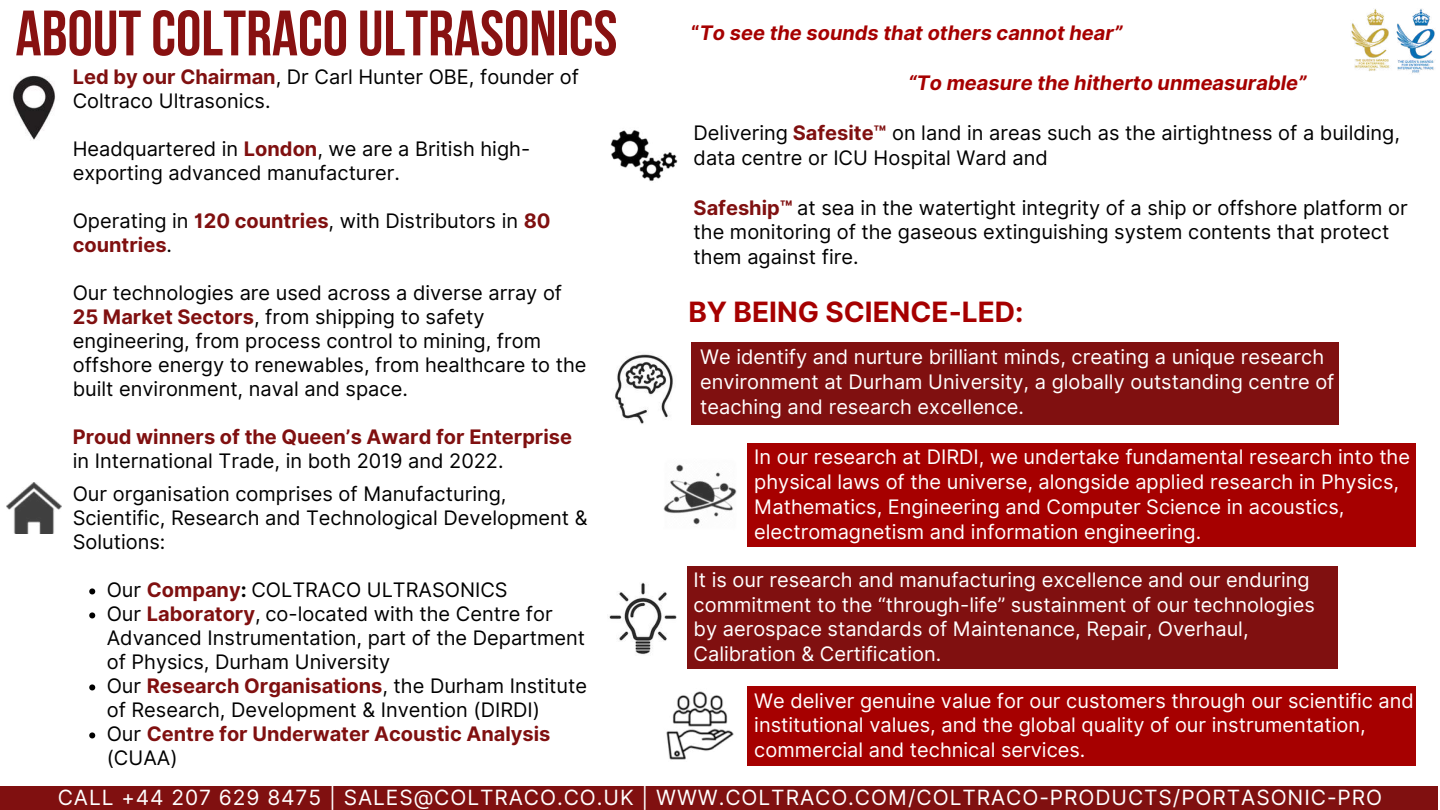
<style>
.page{position:relative;width:1440px;height:810px;background:#fff}
.page>*{position:absolute;margin:0;border:0;box-sizing:border-box;transform-origin:0 0}
.t1{font:64px "Bebas Neue Cyrillic";color:#811}
.t2{font:700 28px "Inter";color:#a60000}
.t3{font:21px "Inter";letter-spacing:.045em;color:#fff}
.t4{font:20px/24px "Inter";color:#000}
.t5{font:20px/24.8px "Inter";color:#fff}
.t6{font:italic 700 20px "Inter";color:#a60000}
.t7{font:700 20px "Inter";color:#801010}
.s1{font-weight:700;color:#801010}
.s2{font-style:normal}
.s3{font-weight:700}
</style>
<div class="page">
<img style="left:611px;top:130px;width:67px;height:51px">
<img style="left:615px;top:354px;width:58px;height:70px">
<div style="left:691px;top:342px;width:648px;height:83px;background:#801010"></div>
<div style="left:748px;top:444px;width:668px;height:103px;background:#a60000"></div>
<img style="left:664px;top:464px;width:72px;height:61px">
<img style="left:609px;top:582px;width:68px;height:73px">
<div style="left:687px;top:566px;width:651px;height:102px;background:#801010"></div>
<div style="left:748px;top:686px;width:668px;height:79px;background:#a60000"></div>
<img style="left:666px;top:691px;width:68px;height:69px">
<svg style="left:89px;top:588px;width:6px;height:6px"></svg>
<svg style="left:89px;top:612px;width:6px;height:6px"></svg>
<svg style="left:89px;top:684px;width:6px;height:6px"></svg>
<svg style="left:89px;top:732px;width:6px;height:6px"></svg>
<img style="left:13px;top:75px;width:42px;height:65px">
<img style="left:7px;top:483px;width:54px;height:51px">
<img style="left:1351px;top:9px;width:39px;height:62px">
<img style="left:1396px;top:9px;width:39px;height:64px">
<div style="left:0;top:787px;width:1438px;height:23px;background:#801010"></div>
<h1 class="t1" style="left:16px;top:7px;width:603px">ABOUTCOLTRACOULTRASONICS</h1>
<p class="t4" style="left:73px;top:65px;width:508px"><span class="s1">Led by our Chairman</span>, Dr Carl Hunter OBE, founder of<br>Coltraco Ultrasonics.</p>
<p class="t4" style="left:73px;top:137px;width:459px">Headquartered in <span class="s1">London</span>, we are a British high&shy;exporting advanced manufacturer.</p>
<p class="t4" style="left:73px;top:209px;width:479px">Operating in <span class="s1">120 countries</span>, with Distributors in <span class="s1">80 countries</span>.</p>
<p class="t4" style="left:73px;top:281px;width:515px">Our technologies are used across a diverse array of <span class="s1">25 Market Sectors</span>, from shipping to safety engineering, from process control to mining, from offshore energy to renewables, from healthcare to the built environment, naval and space.</p>
<p class="t7" style="left:73px;top:425px;width:501px">Proud winners of the Queen’s Award for Enterprise</p>
<p class="t4" style="left:73px;top:449px;width:432px">in International Trade, in both 2019 and 2022.</p>
<p class="t6" style="left:691px;top:21px;width:433px"><span class="s2">“</span>To see the sounds that others cannot hear”</p>
<p class="t6" style="left:908px;top:71px;width:400px">“To measure the hitherto unmeasurable”</p>
<p class="t4" style="left:694px;top:121px;width:708px;line-height:24.8px">Delivering <span class="s1">Safesite™</span> on land in areas such as the airtightness of a building, data centre or ICU Hospital Ward and</p>
<p class="t4" style="left:694px;top:195px;width:716px;line-height:24.8px"><span class="s1">Safeship™</span> at sea in the watertight integrity of a ship or offshore platform or the monitoring of the gaseous extinguishing system contents that protect them against fire.</p>
<h2 class="t2" style="left:688px;top:295px;width:337px">BY BEING SCIENCE-LED:</h2>
<p class="t5" style="left:700px;top:345px;width:636px">We identify and nurture brilliant minds, creating a unique research environment at Durham University, a globally outstanding centre of teaching and research excellence.</p>
<p class="t5" style="left:754px;top:445px;width:657px">In our research at DIRDI, we undertake fundamental research into the physical laws of the universe, alongside applied research in Physics, Mathematics, Engineering and Computer Science in acoustics, electromagnetism and information engineering.</p>
<p class="t5" style="left:694px;top:567px;width:623px">It is our research and manufacturing excellence and our enduring commitment to the “through-life” sustainment of our technologies by aerospace standards of Maintenance, Repair, Overhaul, Calibration &amp; Certification.</p>
<p class="t5" style="left:754px;top:688px;width:661px">We deliver genuine value for our customers through our scientific and institutional values, and the global quality of our instrumentation, commercial and technical services.</p>
<p class="t3" style="left:58px;top:785px;width:1326px">CALL +44 207 629 8475 | SALES@COLTRACO.CO.UK | WWW.COLTRACO.COM/COLTRACO-PRODUCTS/PORTASONIC-PRO</p>
<p class="t4" style="left:73px;top:482px;width:516px">Our organisation comprises of Manufacturing,<br>Scientific, Research and Technological Development &amp;<br>Solutions:</p>
<p class="t4" style="left:107px;top:578px;width:482px">Our <span class="s1">Company</span><span class="s3">:</span> COLTRACO ULTRASONICS<br>Our <span class="s1">Laboratory</span>, co-located with the Centre for Advanced Instrumentation, part of the Department of Physics, Durham University<br>Our <span class="s1">Research Organisations</span>, the Durham Institute of Research, Development &amp; Invention (DIRDI)<br>Our <span class="s1">Centre for Underwater Acoustic Analysis </span>(CUAA)</p>
</div>
